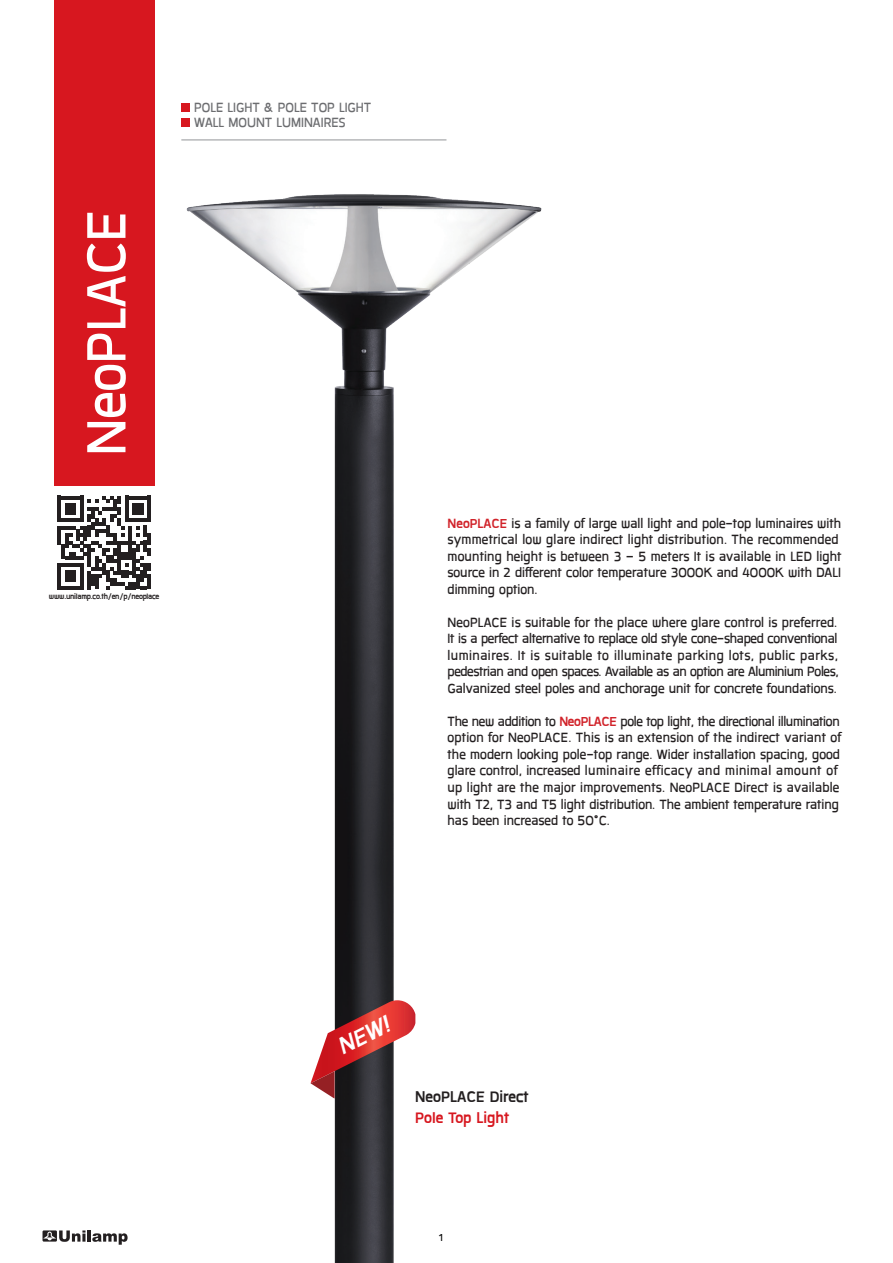
<style>
.page{position:relative;width:893px;height:1263px;background:#fff}
.page>*{position:absolute;margin:0;border:0;box-sizing:border-box;transform-origin:0 0}
.t1{font:75px "Unilamp New";color:#fff}
.t2{font:italic 700 31.95px "Unilamp New";color:#fff}
.t3{font:700 21px "Unilamp New";color:#231f20}
.t4{font:700 21px "Unilamp New";color:#d7171f}
.t5{font:18px/16.5px "Unilamp New";color:#231f20}
.t6{font:18px/15px "Unilamp New";color:#6c6d70}
.t7{font:13.65px "Unilamp New";color:#000}
.t8{font:700 10.5px "Unilamp New";letter-spacing:-.025em;color:#231f20}
.s1{font-weight:700;color:#d1232a}
</style>
<div class="page">
<svg style="left:43px;top:1230px;width:14px;height:11px"></svg>
<svg style="left:47px;top:1231px;width:5px;height:9px"></svg>
<svg style="left:47px;top:1232px;width:6px;height:5px"></svg>
<svg style="left:59px;top:1230px;width:69px;height:15px"></svg>
<hr style="left:181px;top:140px;width:265px;height:1px;background:#939598">
<div style="left:181px;top:103px;width:9px;height:9px;background:#d7171f"></div>
<div style="left:181px;top:118px;width:9px;height:9px;background:#d7171f"></div>
<hr style="left:57px;top:496px;width:4px;height:26px;background:#231f20">
<hr style="left:57px;top:526px;width:4px;height:18px;background:#231f20">
<hr style="left:57px;top:563px;width:4px;height:26px;background:#231f20">
<svg style="left:61px;top:496px;width:90px;height:93px"></svg>
<hr style="left:147px;top:574px;width:4px;height:15px;background:#231f20">
<img style="left:154px;top:170px;width:388px;height:1093px">
<div style="left:54px;top:0;width:100px;height:486px;background:#d7171f"></div>
<svg style="left:311px;top:1000px;width:104px;height:98px"></svg>
<h1 class="t1" style="left:64px;top:456px;width:247px;rotate:-90deg">NeoPLACE</h1>
<p class="t6" style="left:194px;top:100px;width:179px">POLE LIGHT &amp; POLE TOP LIGHT<br>WALL MOUNT LUMINAIRES</p>
<p class="t8" style="left:49px;top:590px;width:112px">www.unilamp.co.th/en/p/neoplace</p>
<p class="t5" style="left:448px;top:515px;width:396px"><span class="s1">NeoPLACE</span> is a family of large wall light and pole-top luminaires with symmetrical low glare indirect light distribution. The recommended mounting height is between 3 – 5 meters It is available in LED light source in 2 different color temperature 3000K and 4000K with DALI dimming option.</p>
<p class="t5" style="left:448px;top:614px;width:393px;text-align:justify">NeoPLACE is suitable for the place where glare control is preferred.<br>It is a perfect alternative to replace old style cone-shaped conventional luminaires. It is suitable to illuminate parking lots, public parks, pedestrian and open spaces. Available as an option are Aluminium Poles, Galvanized steel poles and anchorage unit for concrete foundations.</p>
<p class="t5" style="left:448px;top:713px;width:395px">The new addition to <span class="s1">NeoPLACE</span> pole top light, the directional illumination option for NeoPLACE. This is an extension of the indirect variant of the modern looking pole-top range. Wider installation spacing, good glare control, increased luminaire efficacy and minimal amount of up light are the major improvements. NeoPLACE Direct is available with T2, T3 and T5 light distribution. The ambient temperature rating has been increased to 50°C.</p>
<h2 class="t2" style="left:331px;top:1032px;width:56px;rotate:-27deg">NEW!</h2>
<p class="t3" style="left:415px;top:1084px;width:115px">NeoPLACE Direct</p>
<p class="t4" style="left:415px;top:1105px;width:96px">Pole Top Light</p>
<p class="t7" style="left:439px;top:1230px;width:5px">1</p>
</div>
